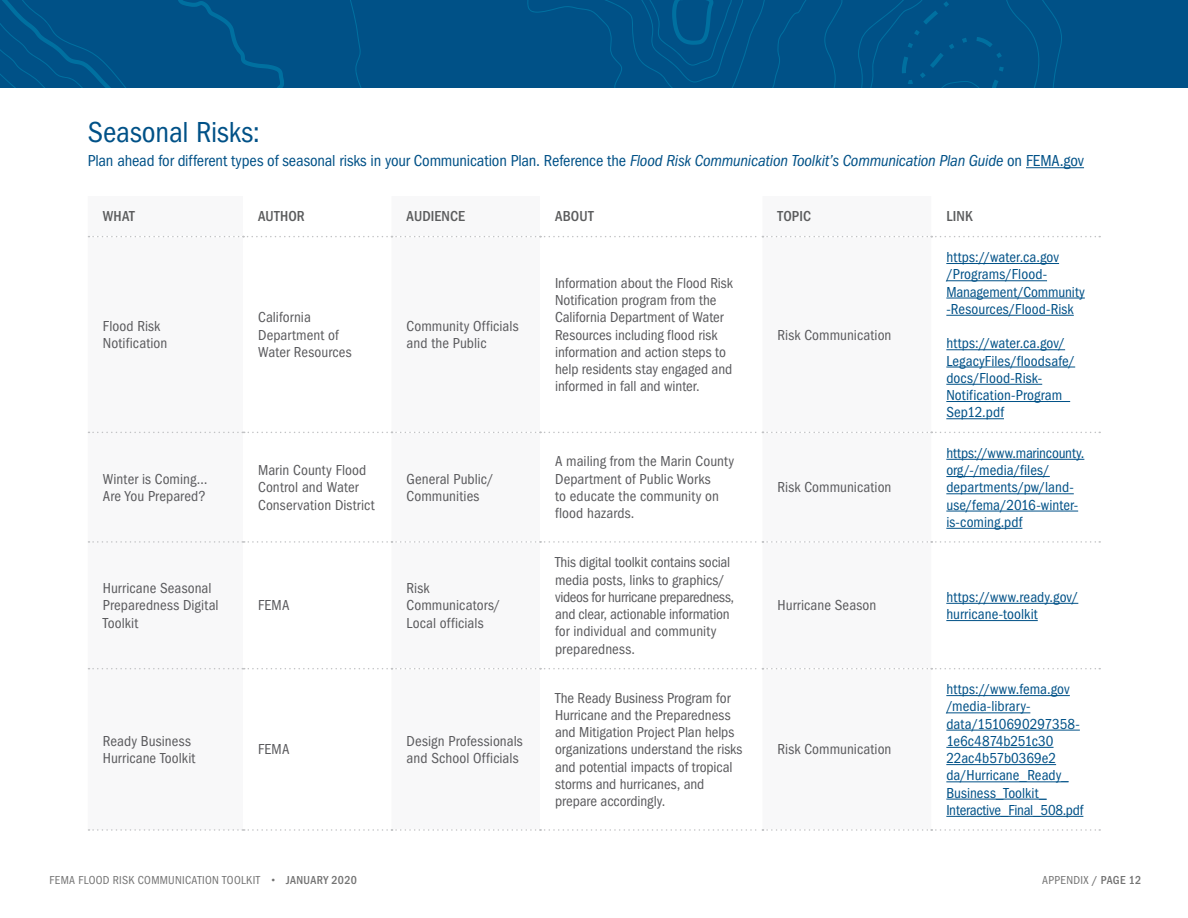
<style>
.page{position:relative;width:1188px;height:918px;background:#fff}
.page>*{position:absolute;margin:0;border:0;box-sizing:border-box;transform-origin:0 0}
.t1{font:condensed 30px "ITC Franklin Gothic Std";letter-spacing:-.005em;color:#005187}
.t2{font:condensed 16.5px "ITC Franklin Gothic Std";letter-spacing:-.005em;color:#005187}
.t3{font:condensed 15px/17.2px "ITC Franklin Gothic Std";color:#5a5a5d}
.t4{font:condensed 15px/17.2px "ITC Franklin Gothic Std";letter-spacing:.005em;color:#005187}
.t5{font:500 condensed 15px "ITC Franklin Gothic Std";letter-spacing:.01em;color:#5b5c5d}
.t6{font:condensed 12px "ITC Franklin Gothic Std";letter-spacing:.025em;color:#737373}
.s1{font-style:italic}
.s2{font-weight:500;font-stretch:normal}
.s3{font-weight:500}
</style>
<div class="page">
<div style="left:0;top:0;width:1188px;height:87px;background:#005187"></div>
<hr style="left:1026px;top:167px;width:58px;height:1px;background:#005187">
<svg style="left:88px;top:432px;width:1012px;height:1px"></svg>
<svg style="left:88px;top:541px;width:1012px;height:2px"></svg>
<svg style="left:88px;top:668px;width:1012px;height:1px"></svg>
<svg style="left:88px;top:829px;width:1012px;height:2px"></svg>
<svg style="left:88px;top:236px;width:1012px;height:1px"></svg>
<hr style="left:946px;top:263px;width:113px;height:1px;background:#005187">
<hr style="left:946px;top:280px;width:101px;height:1px;background:#005187">
<hr style="left:946px;top:298px;width:139px;height:1px;background:#005187">
<hr style="left:946px;top:315px;width:128px;height:1px;background:#005187">
<hr style="left:946px;top:349px;width:119px;height:1px;background:#005187">
<hr style="left:946px;top:367px;width:129px;height:1px;background:#005187">
<hr style="left:946px;top:384px;width:96px;height:1px;background:#005187">
<hr style="left:946px;top:401px;width:124px;height:1px;background:#005187">
<hr style="left:946px;top:418px;width:58px;height:1px;background:#005187">
<hr style="left:946px;top:459px;width:138px;height:1px;background:#005187">
<hr style="left:946px;top:476px;width:104px;height:1px;background:#005187">
<hr style="left:946px;top:493px;width:128px;height:1px;background:#005187">
<hr style="left:946px;top:511px;width:132px;height:1px;background:#005187">
<hr style="left:946px;top:528px;width:76px;height:1px;background:#005187">
<hr style="left:946px;top:603px;width:132px;height:1px;background:#005187">
<hr style="left:946px;top:620px;width:92px;height:1px;background:#005187">
<hr style="left:946px;top:695px;width:124px;height:1px;background:#005187">
<hr style="left:946px;top:712px;width:84px;height:1px;background:#005187">
<hr style="left:946px;top:730px;width:134px;height:1px;background:#005187">
<hr style="left:946px;top:747px;width:108px;height:1px;background:#005187">
<hr style="left:946px;top:764px;width:110px;height:1px;background:#005187">
<hr style="left:946px;top:781px;width:123px;height:1px;background:#005187">
<hr style="left:946px;top:799px;width:101px;height:1px;background:#005187">
<hr style="left:946px;top:816px;width:137px;height:1px;background:#005187">
<h3 class="t1" style="left:88px;top:115px;width:174px">Seasonal Risks:</h3>
<p class="t2" style="left:88px;top:151px;width:998px">Plan ahead for different types of seasonal risks in your Communication Plan. Reference the <span class="s1">Flood Risk Communication Toolkit’s Communication Plan Guide</span> on FEMA.gov</p>
<p class="t5" style="left:103px;top:208px;width:33px">WHAT</p>
<p class="t5" style="left:258px;top:208px;width:48px">AUTHOR</p>
<p class="t5" style="left:407px;top:208px;width:60px">AUDIENCE</p>
<p class="t5" style="left:555px;top:208px;width:40px">ABOUT</p>
<p class="t5" style="left:778px;top:208px;width:35px">TOPIC</p>
<p class="t5" style="left:946px;top:208px;width:28px">LINK</p>
<p class="t3" style="left:103px;top:318px;width:66px">Flood Risk<br>Notification</p>
<p class="t3" style="left:258px;top:309px;width:95px">California<br>Department of<br>Water Resources</p>
<p class="t3" style="left:407px;top:318px;width:113px">Community Officials and the Public</p>
<p class="t3" style="left:103px;top:470px;width:106px">Winter is Coming…<br>Are You Prepared?</p>
<p class="t3" style="left:258px;top:462px;width:118px">Marin County Flood<br>Control and Water<br>Conservation District</p>
<p class="t3" style="left:407px;top:470px;width:89px">General Public/<br>Communities</p>
<p class="t3" style="left:103px;top:580px;width:117px">Hurricane Seasonal<br>Preparedness Digital<br>Toolkit</p>
<p class="t3" style="left:258px;top:597px;width:33px">FEMA</p>
<p class="t3" style="left:407px;top:580px;width:95px">Risk<br>Communicators/<br>Local officials</p>
<p class="t3" style="left:103px;top:732px;width:94px">Ready Business<br>Hurricane Toolkit</p>
<p class="t3" style="left:258px;top:741px;width:33px">FEMA</p>
<p class="t3" style="left:407px;top:732px;width:118px">Design Professionals and School Officials</p>
<p class="t3" style="left:555px;top:274px;width:179px">Information about the Flood Risk<br>Notification program from the<br>California Department of Water<br>Resources including flood risk information and action steps to help residents stay engaged and informed in fall and winter.</p>
<p class="t3" style="left:555px;top:453px;width:181px">A mailing from the Marin County<br>Department of Public Works<br>to educate the community on flood hazards.</p>
<p class="t3" style="left:555px;top:554px;width:181px">This digital toolkit contains social media posts, links to graphics/ videos for hurricane preparedness, and clear, actionable information for individual and community preparedness.</p>
<p class="t3" style="left:555px;top:689px;width:189px">The Ready Business Program for<br>Hurricane and the Preparedness and Mitigation Project Plan helps organizations understand the risks and potential impacts of tropical storms and hurricanes, and prepare accordingly.</p>
<p class="t3" style="left:778px;top:326px;width:115px">Risk Communication</p>
<p class="t3" style="left:778px;top:479px;width:115px">Risk Communication</p>
<p class="t4" style="left:946px;top:249px;width:140px">https://water.ca.gov /Programs/Flood-<br>Management/Community -Resources/Flood-Risk</p>
<p class="t4" style="left:946px;top:335px;width:130px">https://water.ca.gov/<br>LegacyFiles/floodsafe/ docs/Flood-Risk-<br>Notification-Program_<br>Sep12.pdf</p>
<p class="t4" style="left:946px;top:444px;width:140px">https://www.marincounty. org/-/media/files/ departments/pw/land&shy;use/fema/2016-winter&shy;is-coming.pdf</p>
<p class="t3" style="left:778px;top:597px;width:100px">Hurricane Season</p>
<p class="t4" style="left:946px;top:588px;width:134px">https://www.ready.gov/ hurricane-toolkit</p>
<p class="t3" style="left:778px;top:741px;width:115px">Risk Communication</p>
<p class="t4" style="left:946px;top:681px;width:139px">https://www.fema.gov /media-library&shy;data/1510690297358-<br>1e6c4874b251c30<br>22ac4b57b0369e2 da/Hurricane_Ready_<br>Business_Toolkit_<br>Interactive_Final_508.pdf</p>
<p class="t6" style="left:50px;top:873px;width:309px">FEMA FLOOD RISK COMMUNICATION TOOLKIT <span class="s2">•</span> <span class="s3">JANUARY 2020</span></p>
<p class="t6" style="left:1042px;top:873px;width:101px">APPENDIX <span class="s3">/ PAGE 12</span></p>
</div>
